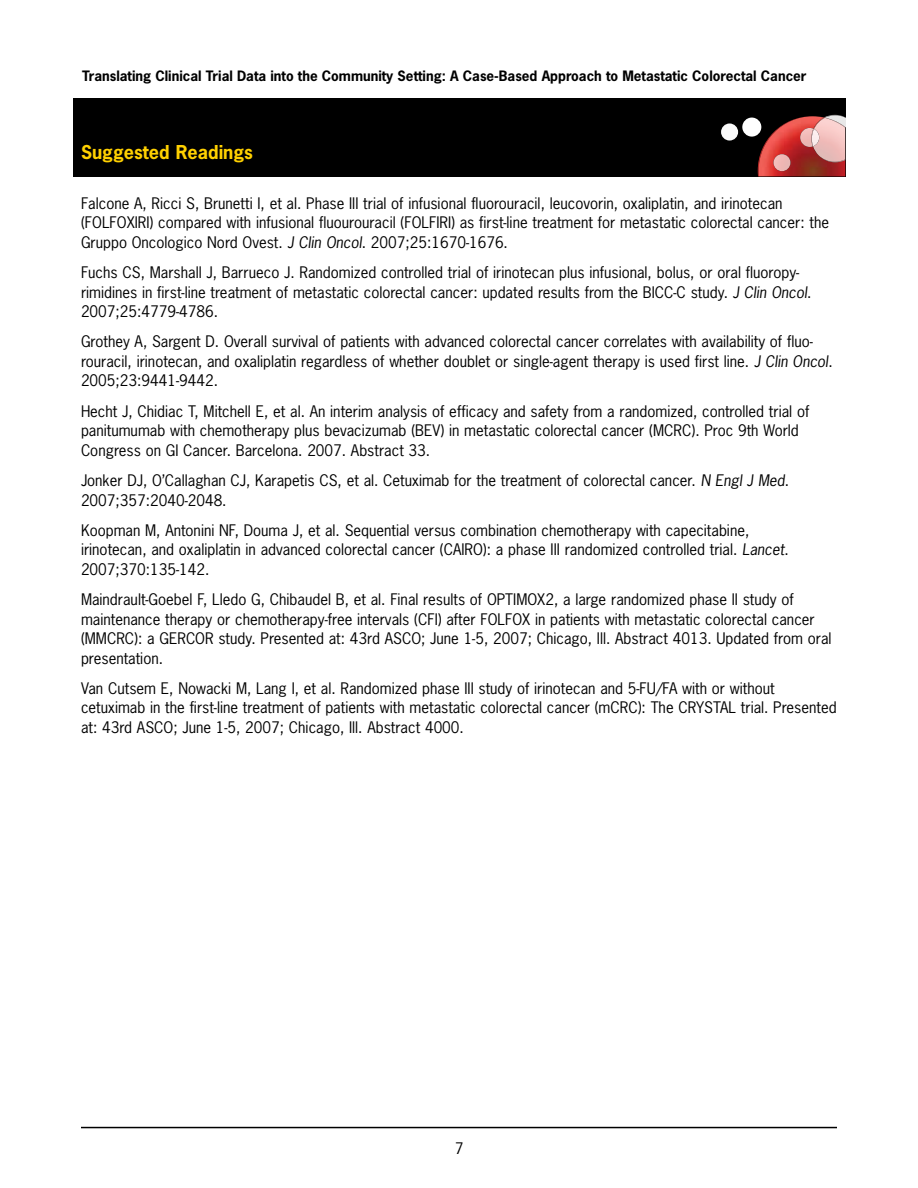
<style>
.page{position:relative;width:918px;height:1188px;background:#fff}
.page>*{position:absolute;margin:0;border:0;box-sizing:border-box;transform-origin:0 0}
.t1{font:700 18px "News Gothic Std";color:#ffd100}
.t2{font:15px/19.5px "News Gothic Std";color:#000}
.t3{font:700 13.5px "News Gothic Std";color:#000}
.s1{font-style:italic}
</style>
<div class="page">
<hr style="left:81px;top:1127px;width:756px;height:1px;background:#000">
<div style="left:73px;top:98px;width:772px;height:78px;background:#000"></div>
<div style="left:742px;top:118px;width:19px;height:19px;background:#fff;border-radius:50%"></div>
<div style="left:721px;top:123px;width:17px;height:18px;background:#fafafa;border-radius:50%"></div>
<svg style="left:758px;top:115px;width:87px;height:61px"></svg>
<img style="left:813px;top:118px;width:32px;height:44px">
<p class="t3" style="left:82px;top:67px;width:726px">Translating Clinical Trial Data into the Community Setting: A Case-Based Approach to Metastatic Colorectal Cancer</p>
<p class="t1" style="left:81px;top:140px;width:174px">Suggested Readings</p>
<p class="t2" style="left:81px;top:193px;width:750px">Falcone A, Ricci S, Brunetti I, et al. Phase III trial of infusional fluorouracil, leucovorin, oxaliplatin, and irinotecan (FOLFOXIRI) compared with infusional fluourouracil (FOLFIRI) as first-line treatment for metastatic colorectal cancer: the<br>Gruppo Oncologico Nord Ovest. <span class="s1">J Clin Oncol</span>. 2007;25:1670-1676.</p>
<p class="t2" style="left:81px;top:263px;width:732px">Fuchs CS, Marshall J, Barrueco J. Randomized controlled trial of irinotecan plus infusional, bolus, or oral fluoropy&shy;rimidines in first-line treatment of metastatic colorectal cancer: updated results from the BICC-C study. <span class="s1">J Clin Oncol</span>.<br>2007;25:4779-4786.</p>
<p class="t2" style="left:81px;top:332px;width:753px">Grothey A, Sargent D. Overall survival of patients with advanced colorectal cancer correlates with availability of fluo&shy;rouracil, irinotecan, and oxaliplatin regardless of whether doublet or single-agent therapy is used first line. <span class="s1">J Clin Oncol</span>.<br>2005;23:9441-9442.</p>
<p class="t2" style="left:81px;top:401px;width:730px">Hecht J, Chidiac T, Mitchell E, et al. An interim analysis of efficacy and safety from a randomized, controlled trial of panitumumab with chemotherapy plus bevacizumab (BEV) in metastatic colorectal cancer (MCRC). Proc 9th World<br>Congress on GI Cancer. Barcelona. 2007. Abstract 33.</p>
<p class="t2" style="left:81px;top:471px;width:710px">Jonker DJ, O’Callaghan CJ, Karapetis CS, et al. Cetuximab for the treatment of colorectal cancer. <span class="s1">N Engl J Med</span>.<br>2007;357:2040-2048.</p>
<p class="t2" style="left:81px;top:520px;width:709px">Koopman M, Antonini NF, Douma J, et al. Sequential versus combination chemotherapy with capecitabine, irinotecan, and oxaliplatin in advanced colorectal cancer (CAIRO): a phase III randomized controlled trial. <span class="s1">Lancet</span>.<br>2007;370:135-142.</p>
<p class="t2" style="left:81px;top:590px;width:752px">Maindrault-Goebel F, Lledo G, Chibaudel B, et al. Final results of OPTIMOX2, a large randomized phase II study of maintenance therapy or chemotherapy-free intervals (CFI) after FOLFOX in patients with metastatic colorectal cancer (MMCRC): a GERCOR study. Presented at: 43rd ASCO; June 1-5, 2007; Chicago, Ill. Abstract 4013. Updated from oral presentation.</p>
<p class="t2" style="left:81px;top:678px;width:757px">Van Cutsem E, Nowacki M, Lang I, et al. Randomized phase III study of irinotecan and 5-FU/FA with or without cetuximab in the first-line treatment of patients with metastatic colorectal cancer (mCRC): The CRYSTAL trial. Presented at: 43rd ASCO; June 1-5, 2007; Chicago, Ill. Abstract 4000.</p>
<p class="t2" style="left:455px;top:1138px;width:10px">7</p>
</div>
